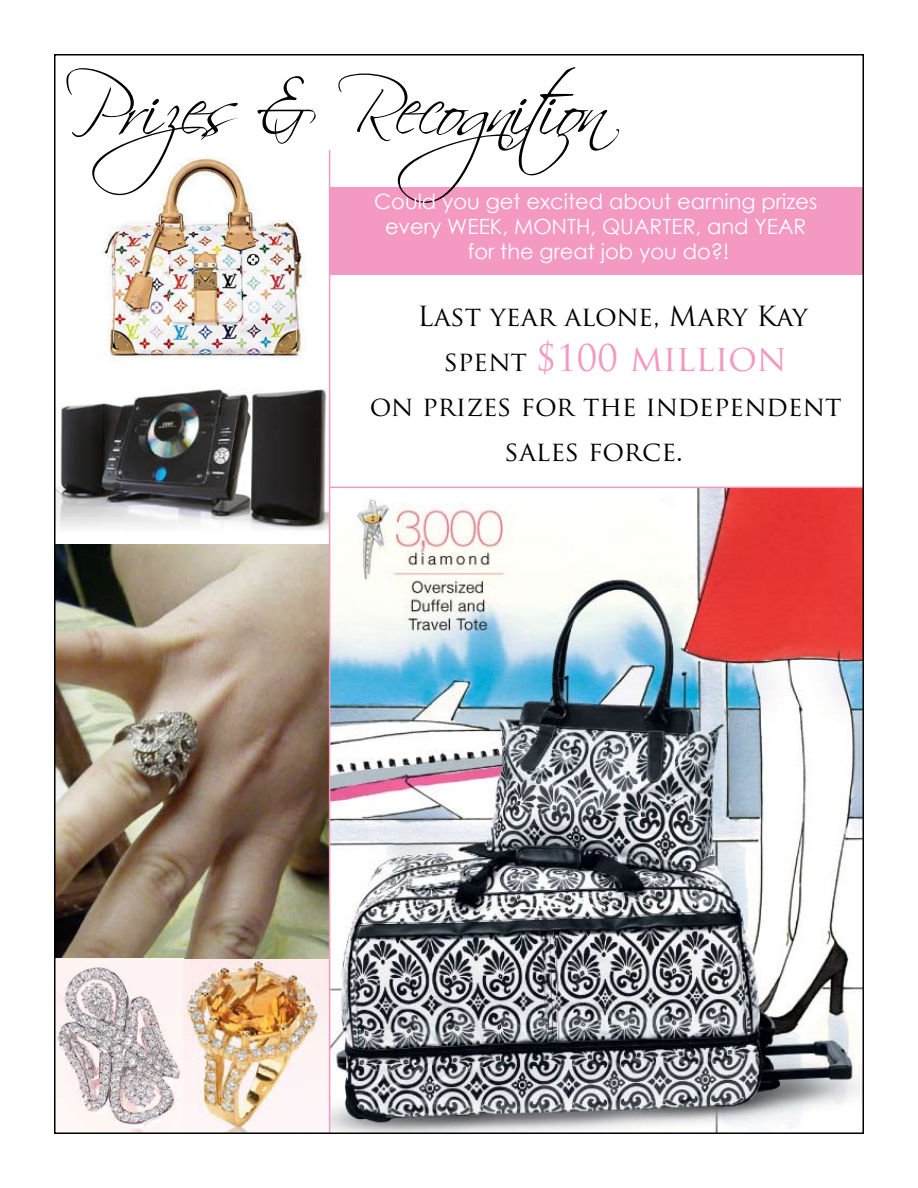
<style>
.page{position:relative;width:918px;height:1188px;background:#fff}
.page>*{position:absolute;margin:0;border:0;box-sizing:border-box;transform-origin:0 0}
.t1{font:75px "Scriptina";letter-spacing:-.065em;color:#000}
.t2{font:36px "Trajan Pro";color:#f499c1}
.t3{font:27px/45px "Trajan Pro";color:#000}
.t4{font:21px/25.2px "Century Gothic";color:#fff;text-align:center}
.s1{font-size:27px;color:#000}
</style>
<div class="page">
<div style="left:329px;top:187px;width:535px;height:88px;background:#f499c1"></div>
<img style="left:103px;top:157px;width:203px;height:204px">
<img style="left:57px;top:544px;width:272px;height:415px">
<img style="left:57px;top:364px;width:274px;height:180px">
<img style="left:57px;top:959px;width:272px;height:172px">
<img style="left:330px;top:488px;width:531px;height:643px">
<hr style="left:329px;top:150px;width:1px;height:984px;background:#f499c1">
<hr style="left:329px;top:487px;width:535px;height:1px;background:#f499c1">
<h1 class="t1" style="left:64px;top:64px;width:546px">Prizes &amp; Recognition</h1>
<p class="t4" style="left:374px;top:188px;width:444px">Could you get excited about earning prizes every week, month, quarter, and year for the great job you do?!</p>
<p class="t3" style="left:417px;top:293px;width:392px">Last year alone, Mary Kay</p>
<h2 class="t2" style="left:444px;top:335px;width:344px"><span class="s1">spent</span> $100 million</h2>
<p class="t3" style="left:505px;top:383px;width:338px;text-indent:-135px">on prizes for the independent sales force.</p>
</div>
